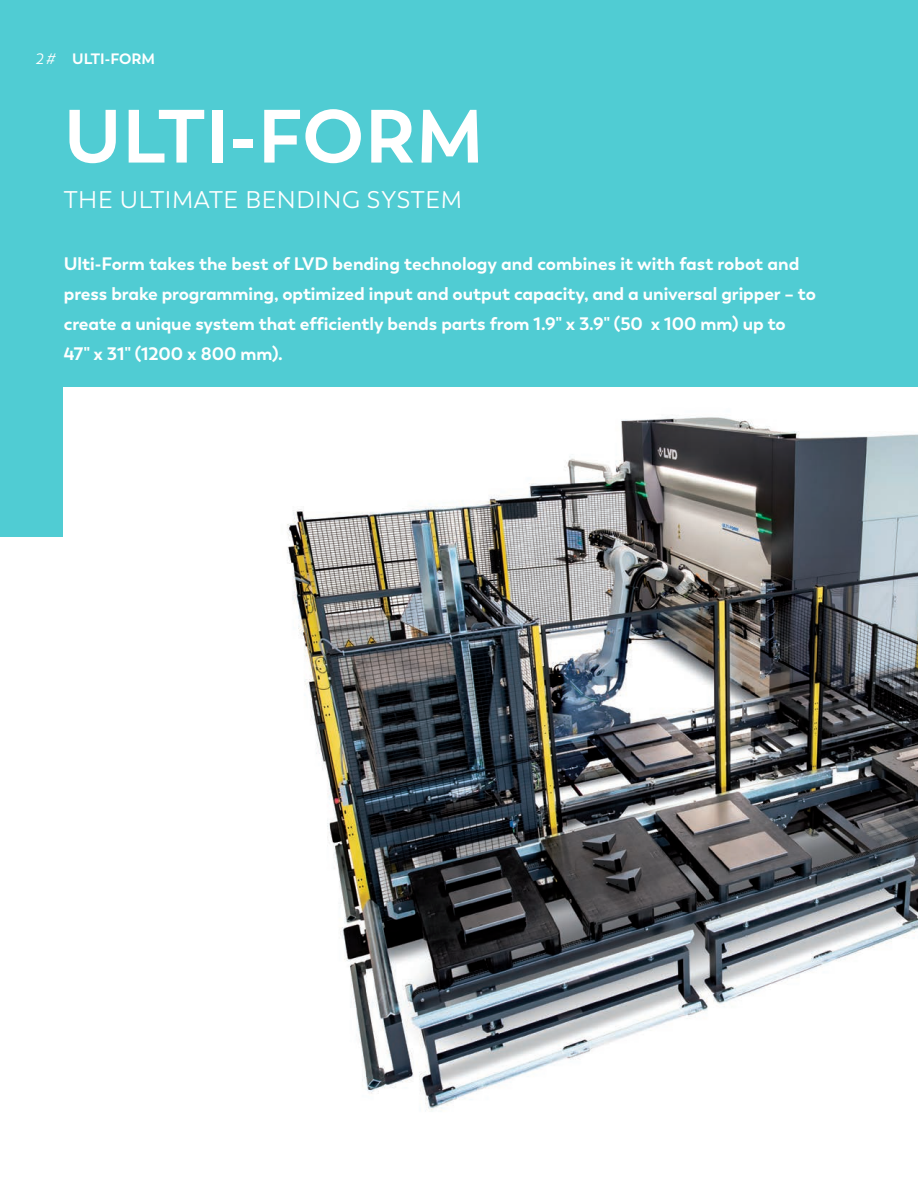
<style>
.page{position:relative;width:918px;height:1188px;background:#fff}
.page>*{position:absolute;margin:0;border:0;box-sizing:border-box;transform-origin:0 0}
.t1{font:700 75px "Trenda";letter-spacing:.01em;color:#fff}
.t2{font:24px "Trenda";letter-spacing:.025em;color:#fff}
.t3{font:700 18px/30px "Trenda";letter-spacing:-.005em;color:#fff}
.t4{font:700 15px "Trenda";color:#fff}
.s1{font-weight:400;font-style:italic}
</style>
<div class="page">
<div style="left:0;top:0;width:918px;height:537px;background:#50ccd3"></div>
<img style="left:64px;top:387px;width:854px;height:725px">
<p class="t4" style="left:35px;top:49px;width:121px"><span class="s1">2 #</span> ULTI-FORM</p>
<h1 class="t1" style="left:64px;top:90px;width:422px">ULTI-FORM</h1>
<h2 class="t2" style="left:64px;top:185px;width:400px">THE ULTIMATE BENDING SYSTEM</h2>
<p class="t3" style="left:64px;top:249px;width:754px">Ulti-Form takes the best of LVD bending technology and combines it with fast robot and press brake programming, optimized input and output capacity, and a universal gripper – to create a unique system that efficiently bends parts from 1.9" x 3.9" (50 x 100 mm) up to 47" x 31" (1200 x 800 mm).</p>
</div>
